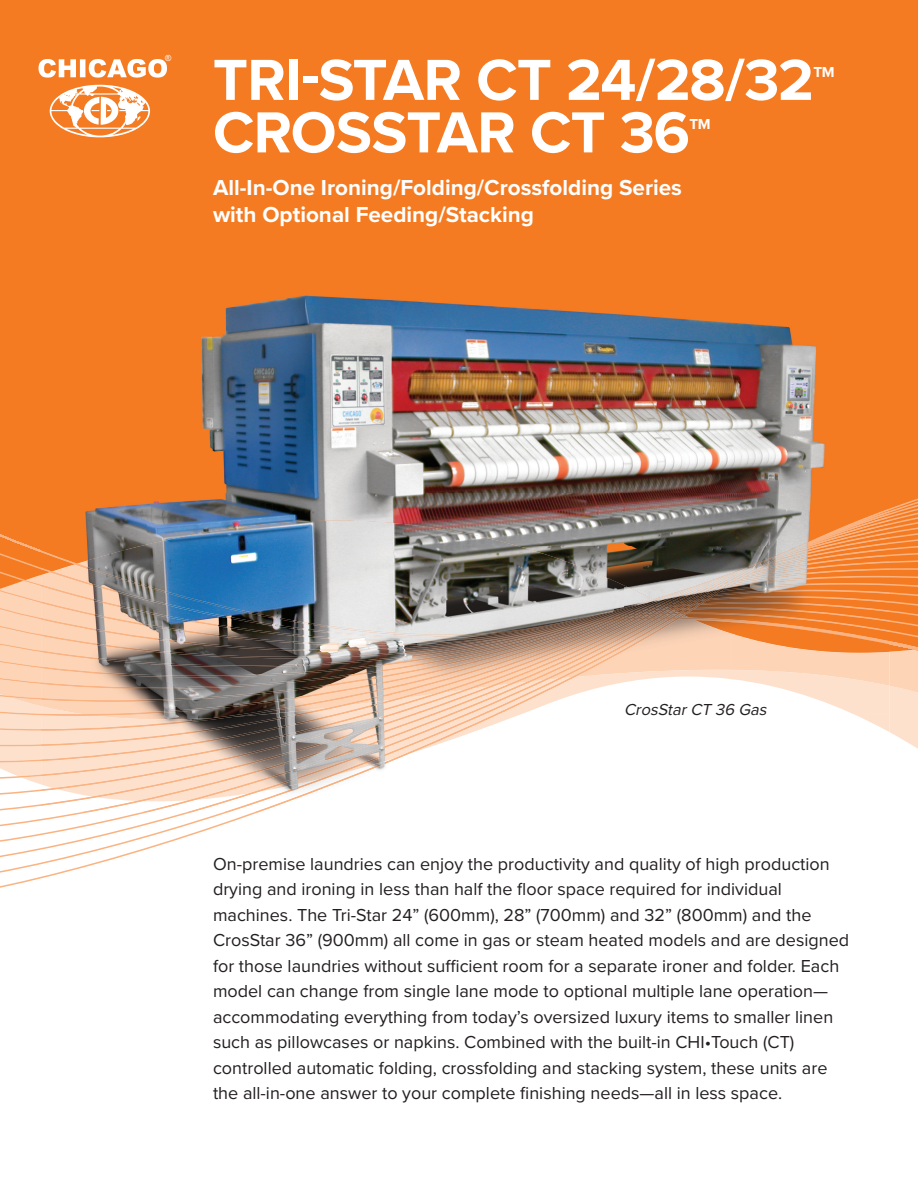
<style>
.page{position:relative;width:918px;height:1188px;background:#fff}
.page>*{position:absolute;margin:0;border:0;box-sizing:border-box;transform-origin:0 0}
.t1{font:700 60px "Proxima Nova";letter-spacing:-.015em;color:#fff}
.t2{font:700 22.5px/27px "Proxima Nova";color:#fff}
.t3{font:18px/25.5px "Proxima Nova";color:#231f20}
.t4{font:italic 16.5px "Proxima Nova";color:#231f20}
.t5{font:700 15px "Proxima Nova";color:#fff}
.t6{font:8.4px "Arial";color:#fff}
</style>
<div class="page">
<div style="left:0;top:0;width:918px;height:405px;background:#f47b21"></div>
<svg style="left:0;top:405px;width:918px;height:483px"></svg>
<img style="left:465px;top:714px;width:424px;height:98px">
<img style="left:391px;top:763px;width:74px;height:49px">
<img style="left:391px;top:764px;width:21px;height:28px">
<img style="left:506px;top:713px;width:66px;height:40px">
<img style="left:571px;top:670px;width:318px;height:44px">
<img style="left:851px;top:713px;width:38px;height:19px">
<img style="left:730px;top:667px;width:159px;height:19px">
<img style="left:41px;top:227px;width:795px;height:266px">
<div style="left:836px;top:227px;width:53px;height:282px;background:#f47b21"></div>
<img style="left:41px;top:493px;width:106px;height:58px">
<img style="left:147px;top:493px;width:690px;height:53px">
<img style="left:518px;top:546px;width:190px;height:5px">
<img style="left:41px;top:551px;width:631px;height:17px">
<img style="left:41px;top:568px;width:586px;height:15px">
<img style="left:41px;top:583px;width:848px;height:84px">
<img style="left:565px;top:576px;width:324px;height:51px">
<img style="left:41px;top:626px;width:428px;height:23px">
<img style="left:41px;top:649px;width:341px;height:6px">
<img style="left:41px;top:655px;width:341px;height:7px">
<img style="left:630px;top:555px;width:259px;height:54px">
<img style="left:469px;top:608px;width:87px;height:31px">
<img style="left:41px;top:662px;width:341px;height:23px">
<img style="left:672px;top:548px;width:217px;height:46px">
<img style="left:556px;top:594px;width:49px;height:21px">
<img style="left:396px;top:639px;width:80px;height:5px">
<img style="left:41px;top:685px;width:273px;height:10px">
<img style="left:553px;top:615px;width:26px;height:2px">
<img style="left:382px;top:644px;width:94px;height:27px">
<img style="left:41px;top:695px;width:273px;height:21px">
<img style="left:708px;top:537px;width:181px;height:45px">
<img style="left:486px;top:626px;width:57px;height:3px">
<img style="left:325px;top:671px;width:93px;height:7px">
<img style="left:41px;top:716px;width:222px;height:11px">
<img style="left:711px;top:532px;width:178px;height:49px">
<img style="left:481px;top:629px;width:62px;height:4px">
<img style="left:314px;top:678px;width:104px;height:33px">
<img style="left:41px;top:727px;width:240px;height:35px">
<img style="left:714px;top:528px;width:175px;height:52px">
<img style="left:605px;top:580px;width:112px;height:53px">
<img style="left:476px;top:633px;width:67px;height:29px">
<img style="left:253px;top:723px;width:10px;height:30px">
<img style="left:359px;top:685px;width:59px;height:26px">
<img style="left:41px;top:752px;width:212px;height:7px">
<img style="left:739px;top:523px;width:150px;height:48px">
<img style="left:644px;top:570px;width:97px;height:48px">
<img style="left:543px;top:617px;width:8px;height:19px">
<img style="left:418px;top:664px;width:51px;height:47px">
<img style="left:263px;top:711px;width:102px;height:48px">
<img style="left:41px;top:759px;width:229px;height:47px">
<img style="left:745px;top:520px;width:144px;height:48px">
<img style="left:651px;top:568px;width:97px;height:49px">
<img style="left:551px;top:617px;width:105px;height:49px">
<img style="left:429px;top:666px;width:127px;height:49px">
<img style="left:281px;top:715px;width:154px;height:49px">
<img style="left:81px;top:763px;width:61px;height:49px">
<img style="left:753px;top:516px;width:136px;height:50px">
<img style="left:662px;top:565px;width:95px;height:50px">
<img style="left:515px;top:636px;width:108px;height:53px">
<img style="left:450px;top:687px;width:66px;height:27px">
<img style="left:313px;top:713px;width:27px;height:49px">
<img style="left:142px;top:763px;width:45px;height:49px">
<img style="left:761px;top:513px;width:128px;height:50px">
<img style="left:671px;top:563px;width:94px;height:50px">
<img style="left:579px;top:613px;width:96px;height:50px">
<img style="left:469px;top:662px;width:114px;height:51px">
<img style="left:340px;top:712px;width:134px;height:51px">
<img style="left:187px;top:762px;width:37px;height:50px">
<img style="left:767px;top:511px;width:122px;height:50px">
<img style="left:681px;top:561px;width:90px;height:51px">
<img style="left:592px;top:611px;width:92px;height:51px">
<img style="left:486px;top:661px;width:110px;height:51px">
<img style="left:365px;top:711px;width:20px;height:51px">
<img style="left:224px;top:762px;width:30px;height:50px">
<img style="left:774px;top:509px;width:115px;height:50px">
<img style="left:690px;top:559px;width:88px;height:51px">
<img style="left:603px;top:609px;width:91px;height:52px">
<img style="left:501px;top:660px;width:106px;height:51px">
<img style="left:385px;top:711px;width:121px;height:51px">
<img style="left:254px;top:762px;width:137px;height:50px">
<svg style="left:50px;top:85px;width:100px;height:52px"></svg>
<svg style="left:39px;top:59px;width:128px;height:19px"></svg>
<p class="t6" style="left:165px;top:52px;width:8px">®</p>
<h1 class="t1" style="left:213px;top:44px;width:602px">TRI-STAR CT 24/28/32</h1>
<p class="t5" style="left:813px;top:63px;width:23px">TM</p>
<h1 class="t1" style="left:213px;top:97px;width:478px">CROSSTAR CT 36</h1>
<p class="t5" style="left:689px;top:116px;width:23px">TM</p>
<p class="t2" style="left:213px;top:175px;width:470px">All-In-One Ironing/Folding/Crossfolding Series with Optional Feeding/Stacking</p>
<p class="t4" style="left:624px;top:700px;width:148px">CrosStarCT 36 Gas</p>
<p class="t3" style="left:213px;top:851px;width:638px">On-premise laundries can enjoy the productivity and quality of high production drying and ironing in less than half the floor space required for individual machines. The Tri-Star 24” (600mm), 28” (700mm) and 32” (800mm) and the CrosStar 36” (900mm) all come in gas or steam heated models and are designed for those laundries without sufficient room for a separate ironer and folder. Each model can change from single lane mode to optional multiple lane operation— accommodating everything from today’s oversized luxury items to smaller linen such as pillowcases or napkins. Combined with the built-in CHI•Touch (CT) controlled automatic folding, crossfolding and stacking system, these units are the all-in-one answer to your complete finishing needs—all in less space.</p>
</div>
